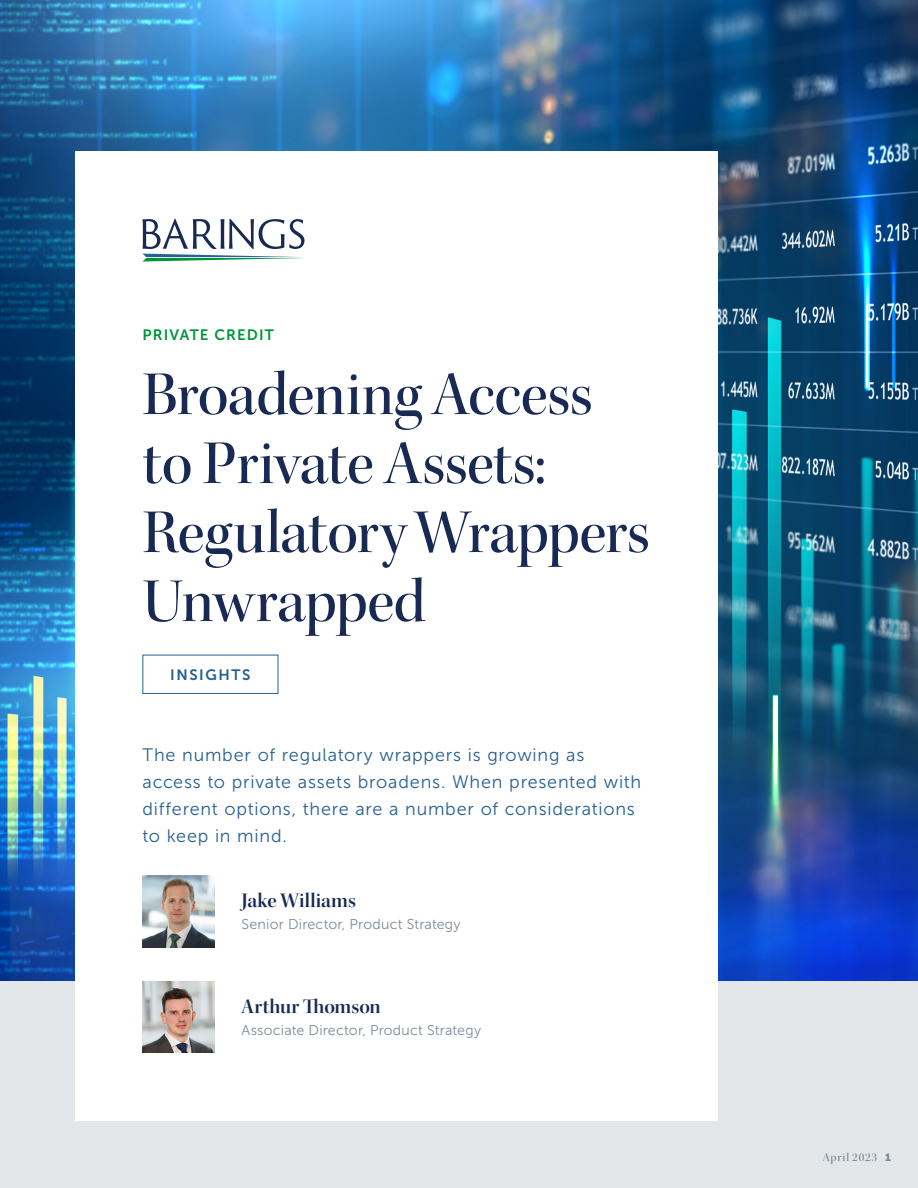
<style>
.page{position:relative;width:918px;height:1188px;background:#fff}
.page>*{position:absolute;margin:0;border:0;box-sizing:border-box;transform-origin:0 0}
.t1{font:63px/69px "Kepler Std Medium Disp";letter-spacing:-.005em;color:#182a54}
.t2{font:21px "Kepler Std Semibold Disp";letter-spacing:.005em;color:#182a54}
.t3{font:18px/27px "Museo Sans 300";letter-spacing:.045em;color:#276092}
.t4{font:15px "Museo Sans 700";letter-spacing:.075em;color:#00953b}
.t5{font:15px "Museo Sans 700";letter-spacing:.105em;color:#276092}
.t6{font:14.25px "Museo Sans 300";letter-spacing:.015em;color:#7d8c98}
.t7{font:12px "Kepler Std Medium Disp";letter-spacing:.07em;color:#768693}
.s1{font-family:"Museo Sans 900";font-size:10.5px}
</style>
<div class="page">
<img style="left:0;top:0;width:918px;height:982px">
<div style="left:0;top:982px;width:918px;height:206px;background:#e4e7e9"></div>
<div style="left:75px;top:151px;width:642px;height:969px;background:#fff"></div>
<div style="left:142px;top:655px;width:136px;height:39px;border:1px solid #276092"></div>
<img style="left:142px;top:875px;width:72px;height:72px">
<img style="left:142px;top:981px;width:72px;height:72px">
<svg style="left:142px;top:219px;width:163px;height:43px"></svg>
<p class="t4" style="left:142px;top:326px;width:133px">PRIVATE CREDIT</p>
<h1 class="t1" style="left:142px;top:361px;width:509px">Broadening Access to Private Assets:<br>Regulatory Wrappers<br>Unwrapped</h1>
<p class="t5" style="left:170px;top:666px;width:82px">INSIGHTS</p>
<p class="t3" style="left:142px;top:741px;width:500px">The number of regulatory wrappers is growing as access to private assets broadens. When presented with different options, there are a number of considerations to keep in mind.</p>
<p class="t2" style="left:241px;top:888px;width:116px">Jake Williams</p>
<p class="t6" style="left:241px;top:917px;width:221px">Senior Director, Product Strategy</p>
<p class="t2" style="left:241px;top:994px;width:141px">Arthur Thomson</p>
<p class="t6" style="left:241px;top:1022px;width:241px">Associate Director, Product Strategy</p>
<p class="t7" style="left:823px;top:1150px;width:70px">April 2023 <span class="s1">1</span></p>
</div>
